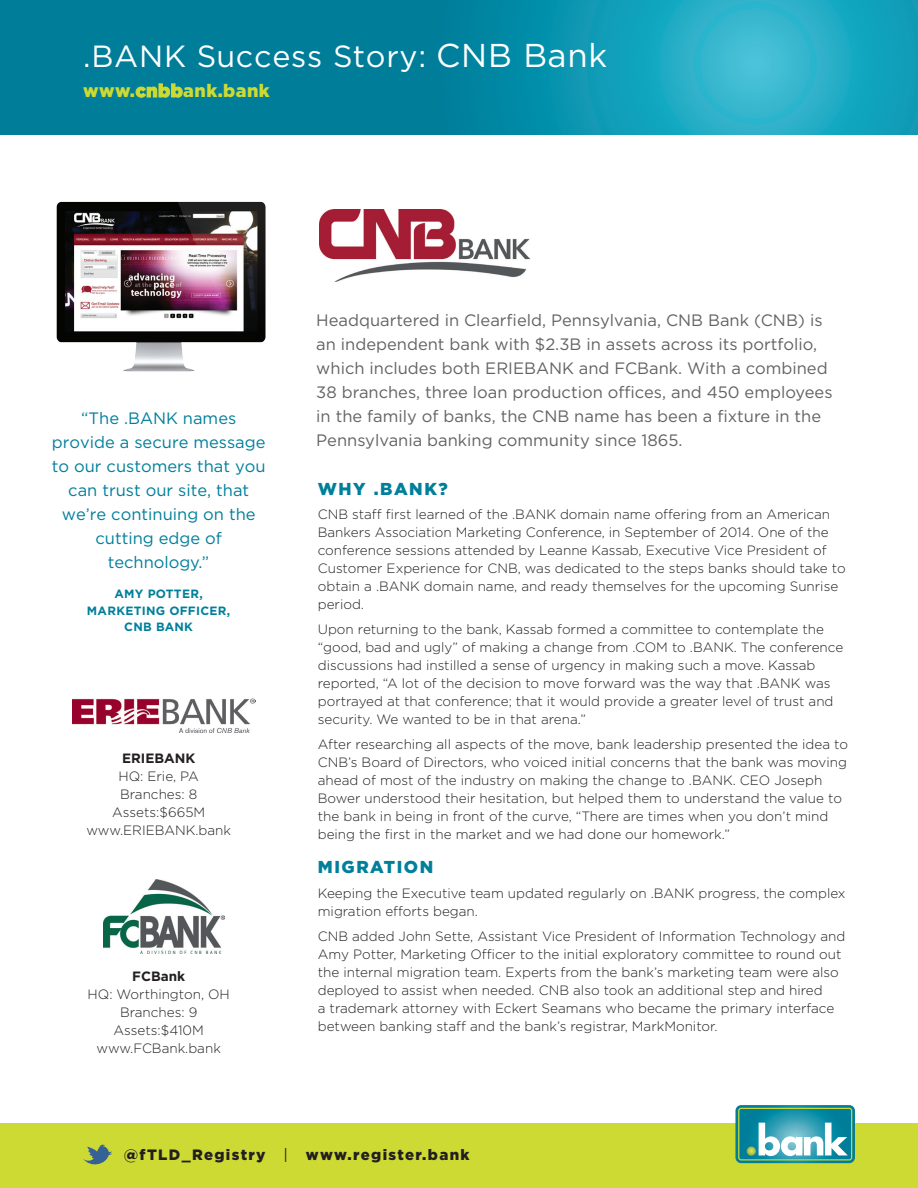
<style>
.page{position:relative;width:918px;height:1188px;background:#fff}
.page>*{position:absolute;margin:0;border:0;box-sizing:border-box;transform-origin:0 0}
.t1{font:30.6px "Gotham";letter-spacing:.025em;color:#fff}
.t2{font:900 18px "Gotham";letter-spacing:.025em;color:#ceda34}
.t3{font:900 17.25px "Gotham";letter-spacing:.09em;color:#007f9b}
.t4{font:16.5px/24px "Gotham";color:#636366}
.t5{font:16.5px/24px "Gotham";color:#007f9b;text-align:center}
.t6{font:900 15px "Gotham";letter-spacing:.09em;color:#231f20}
.t7{font:300 13.5px/18px "Gotham";color:#231f20}
.t8{font:700 13.5px "Gotham";color:#231f20}
.t9{font:700 12px/16.5px "Gotham";letter-spacing:.025em;color:#007f9b;text-align:center}
.s1{font-size:33px}
.s2{font-weight:400}
</style>
<div class="page">
<svg style="left:0;top:0;width:918px;height:134px;background:#0c8faa"></svg>
<div style="left:0;top:1123px;width:918px;height:65px;background:#ceda34"></div>
<svg style="left:735px;top:1105px;width:120px;height:58px;background:#51a9b0"></svg>
<img style="left:56px;top:201px;width:210px;height:171px">
<img style="left:319px;top:209px;width:210px;height:72px">
<svg style="left:83px;top:1144px;width:29px;height:21px"></svg>
<img style="left:72px;top:698px;width:183px;height:35px">
<img style="left:103px;top:880px;width:121px;height:73px">
<p class="t1" style="left:83px;top:40px;width:526px">.BANK Success Story: <span class="s1">CNB Bank</span></p>
<p class="t2" style="left:83px;top:80px;width:188px">www.cnbbank.bank</p>
<p class="t5" style="left:52px;top:406px;width:215px">“The .BANK names provide a secure message to our customers that you can trust our site, that we’re continuing on the cutting edge of technology.”</p>
<p class="t9" style="left:87px;top:585px;width:145px">AMY POTTER,<br>MARKETING OFFICER,<br>CNB BANK</p>
<p class="t8" style="left:122px;top:751px;width:75px">ERIEBANK</p>
<p class="t7" style="left:119px;top:767px;width:82px">HQ: Erie, PA</p>
<p class="t7" style="left:120px;top:785px;width:79px">Branches: 8</p>
<p class="t7" style="left:112px;top:803px;width:94px">Assets:$665M</p>
<p class="t7" style="left:86px;top:821px;width:146px">www.ERIEBANK.bank</p>
<p class="t8" style="left:132px;top:968px;width:54px">FCBank</p>
<p class="t7" style="left:88px;top:985px;width:144px">HQ: Worthington, OH</p>
<p class="t7" style="left:120px;top:1003px;width:79px">Branches: 9</p>
<p class="t7" style="left:114px;top:1021px;width:92px">Assets:$410M</p>
<p class="t7" style="left:97px;top:1039px;width:126px">www.FCBank.bank</p>
<p class="t4" style="left:316px;top:308px;width:518px">Headquartered in Clearfield, Pennsylvania, CNB Bank (CNB) is an independent bank with $2.3B in assets across its portfolio, which includes both ERIEBANK and FCBank. With a combined 38 branches, three loan production offices, and 450 employees in the family of banks, the CNB name has been a fixture in the Pennsylvania banking community since 1865.</p>
<p class="t3" style="left:318px;top:479px;width:132px">WHY .BANK?</p>
<p class="t7" style="left:318px;top:505px;width:529px">CNB staff first learned of the .BANK domain name offering from an American Bankers Association Marketing Conference, in September of 2014. One of the conference sessions attended by Leanne Kassab, Executive Vice President of Customer Experience for CNB, was dedicated to the steps banks should take to obtain a .BANK domain name, and ready themselves for the upcoming Sunrise period.</p>
<p class="t7" style="left:318px;top:620px;width:527px">Upon returning to the bank, Kassab formed a committee to contemplate the “good, bad and ugly” of making a change from .COM to .BANK. The conference discussions had instilled a sense of urgency in making such a move. Kassab reported, “A lot of the decision to move forward was the way that .BANK was portrayed at that conference; that it would provide a greater level of trust and security. We wanted to be in that arena.”</p>
<p class="t7" style="left:318px;top:735px;width:532px">After researching all aspects of the move, bank leadership presented the idea to CNB’s Board of Directors, who voiced initial concerns that the bank was moving ahead of most of the industry on making the change to .BANK. CEO Joseph Bower understood their hesitation, but helped them to understand the value to the bank in being in front of the curve, “There are times when you don’t mind being the first in the market and we had done our homework.”</p>
<p class="t3" style="left:318px;top:857px;width:117px">MIGRATION</p>
<p class="t7" style="left:318px;top:884px;width:529px">Keeping the Executive team updated regularly on .BANK progress, the complex migration efforts began.</p>
<p class="t7" style="left:318px;top:927px;width:529px">CNB added John Sette, Assistant Vice President of Information Technology and Amy Potter, Marketing Officer to the initial exploratory committee to round out the internal migration team. Experts from the bank’s marketing team were also deployed to assist when needed. CNB also took an additional step and hired<br>a trademark attorney with Eckert Seamans who became the primary interface between banking staff and the bank’s registrar, MarkMonitor.</p>
<p class="t6" style="left:124px;top:1146px;width:347px">@fTLD_Registry <span class="s2">|</span> www.register.bank</p>
</div>
